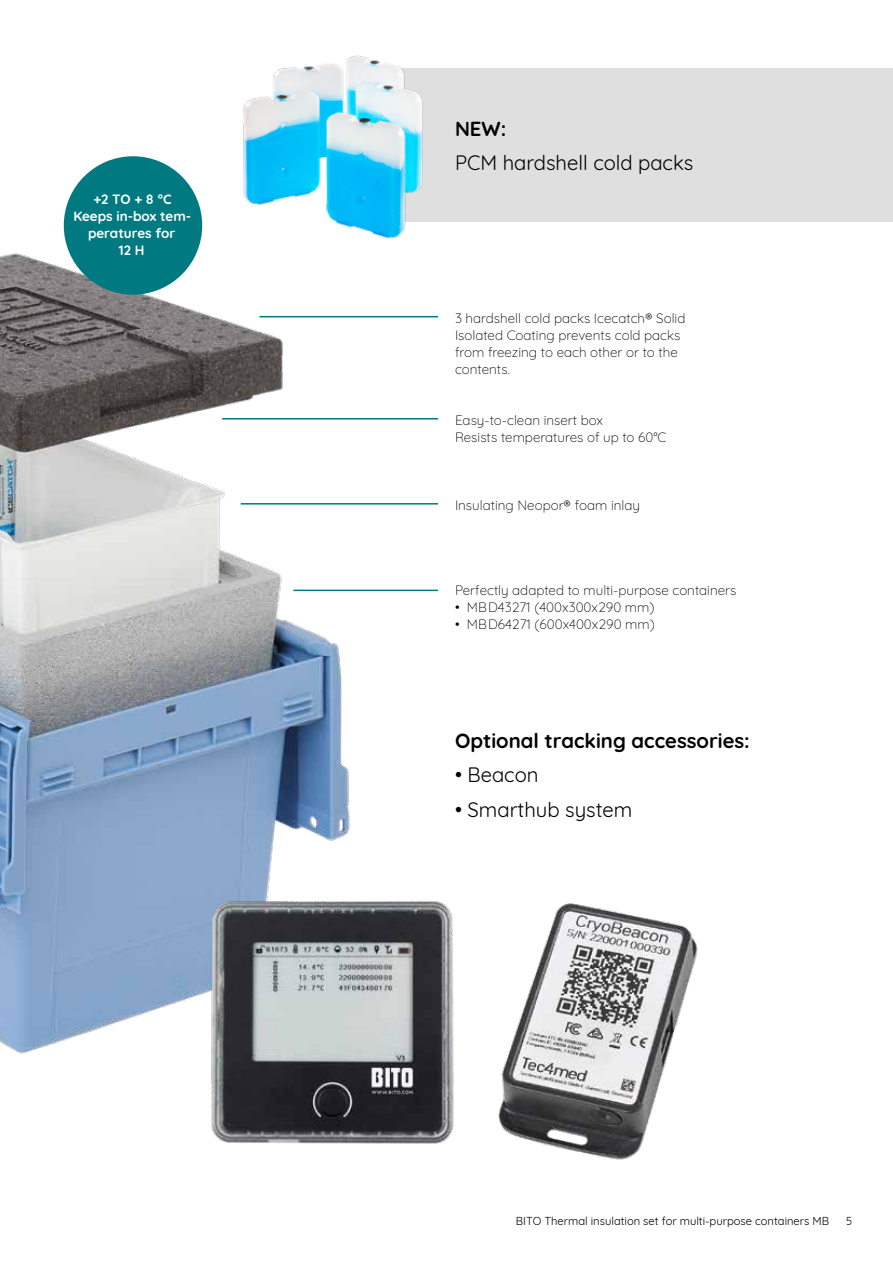
<style>
.page{position:relative;width:893px;height:1263px;background:#fff}
.page>*{position:absolute;margin:0;border:0;box-sizing:border-box;transform-origin:0 0}
.t1{font:20.25px "Quicksand";color:#000}
.t2{font:700 20.25px "Quicksand";color:#000}
.t3{font:300 13.5px/17px "Quicksand";color:#000}
.t4{font:700 13.5px/17px "Quicksand";color:#fff;text-align:center}
.t5{font:11.25px "Quicksand";color:#000}
</style>
<div class="page">
<img style="left:0;top:182px;width:406px;height:872px">
<div style="left:398px;top:68px;width:495px;height:153px;background:#dfdfdf"></div>
<hr style="left:293px;top:590px;width:145px;height:1px;background:#007a80">
<div style="left:64px;top:156px;width:138px;height:139px;background:#007a80;border-radius:50%"></div>
<hr style="left:259px;top:316px;width:179px;height:1px;background:#007a80">
<hr style="left:222px;top:418px;width:216px;height:1px;background:#007a80">
<hr style="left:241px;top:503px;width:197px;height:2px;background:#007a80">
<img style="left:241px;top:55px;width:197px;height:204px">
<img style="left:207px;top:898px;width:209px;height:246px">
<img style="left:416px;top:901px;width:282px;height:259px">
<p class="t4" style="left:74px;top:190px;width:119px">+2 TO + 8 °C<br>Keeps in-box tem&shy;peratures for<br>12 H</p>
<h1 class="t2" style="left:455px;top:112px;width:53px">NEW:</h1>
<h1 class="t1" style="left:455px;top:147px;width:240px">PCM hardshell cold packs</h1>
<p class="t3" style="left:455px;top:308px;width:232px">3 hardshell cold packs Icecatch® Solid<br>Isolated Coating prevents cold packs from freezing to each other or to the contents.</p>
<p class="t3" style="left:455px;top:411px;width:213px">Easy-to-clean insert box<br>Resists temperatures of up to 60°C</p>
<p class="t3" style="left:455px;top:496px;width:186px">Insulating Neopor® foam inlay</p>
<p class="t3" style="left:455px;top:581px;width:283px">Perfectly adapted to multi-purpose containers</p>
<p class="t3" style="left:455px;top:598px;width:201px">• MB D43271 (400x300x290 mm)</p>
<p class="t3" style="left:455px;top:615px;width:201px">• MB D64271 (600x400x290 mm)</p>
<h1 class="t2" style="left:455px;top:724px;width:296px">Optional tracking accessories:</h1>
<h1 class="t1" style="left:455px;top:759px;width:85px">• Beacon</h1>
<h1 class="t1" style="left:455px;top:793px;width:179px">• Smarthub system</h1>
<p class="t5" style="left:516px;top:1212px;width:315px">BITO Thermal insulation set for multi-purpose containers MB</p>
<p class="t5" style="left:846px;top:1212px;width:8px">5</p>
</div>
